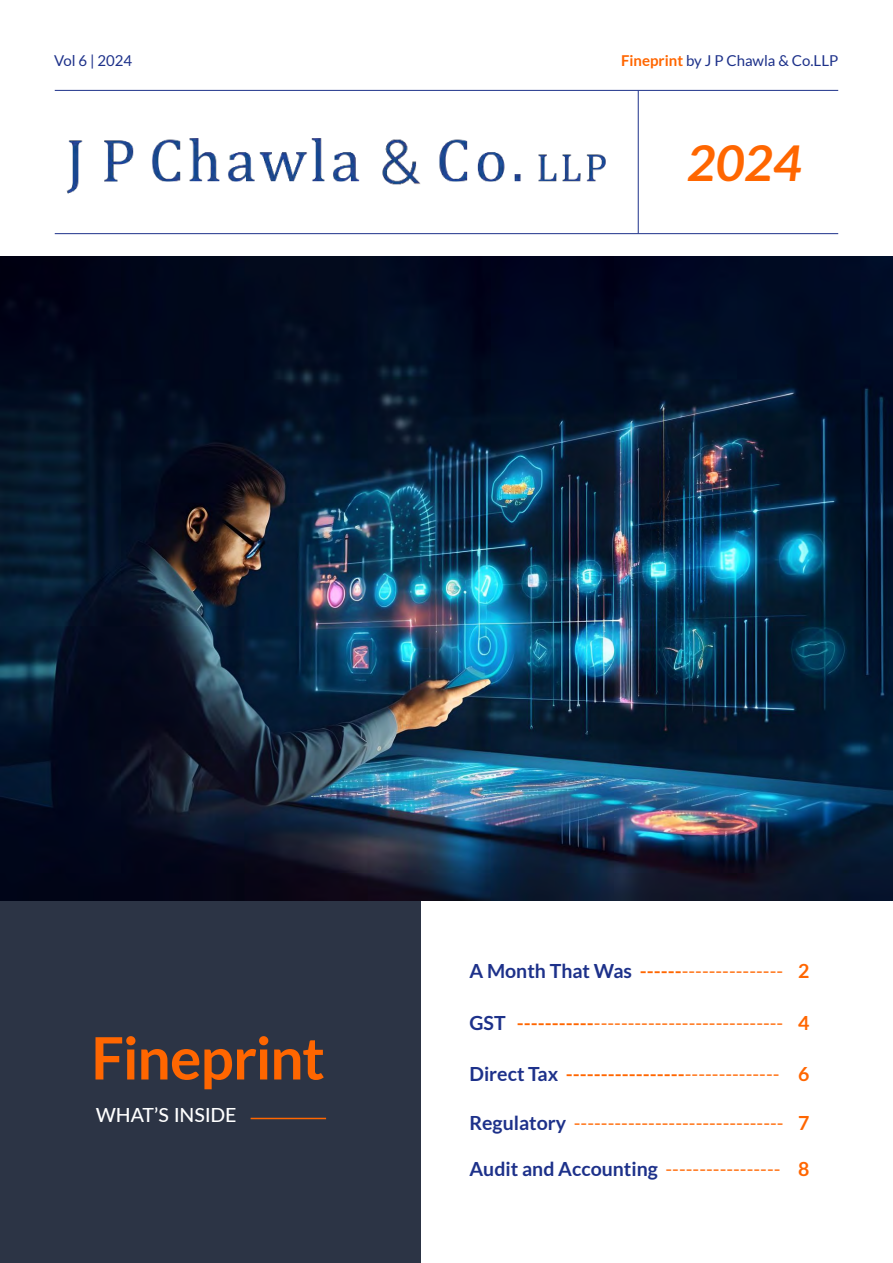
<style>
.page{position:relative;width:893px;height:1263px;background:#fff}
.page>*{position:absolute;margin:0;border:0;box-sizing:border-box;transform-origin:0 0}
.t1{font:700 58.5px "Lato";letter-spacing:-.02em;color:#f60}
.t2{font:italic 700 49.5px "Lato";color:#f60}
.t3{font:19.5px "Lato";color:#f60}
.t4{font:700 19.5px "Lato";color:#f60}
.t5{font:700 19.5px "Lato";color:#1d318a}
.t6{font:500 19.5px "Lato";letter-spacing:-.005em;color:#fff}
.t7{font:15px "Lato";color:#1d318a}
.s1{font-weight:700;color:#f60}
.s2{font-weight:700;color:#1d318a}
.s3{font-weight:700}
.s4{color:#1d318a}
.s5{font-weight:400}
.s6{font-weight:400;color:#f60}
</style>
<div class="page">
<div style="left:0;top:900px;width:421px;height:363px;background:#2c3445"></div>
<hr style="left:55px;top:90px;width:783px;height:1px;background:#1d318a">
<hr style="left:55px;top:233px;width:783px;height:1px;background:#1d318a">
<hr style="left:638px;top:91px;width:1px;height:142px;background:#1d318a">
<img style="left:0;top:257px;width:893px;height:643px">
<hr style="left:251px;top:1118px;width:75px;height:1px;background:#f60">
<img style="left:66px;top:138px;width:540px;height:56px">
<p class="t7" style="left:54px;top:52px;width:80px">Vol 6 | 2024</p>
<p class="t7" style="left:621px;top:52px;width:219px"><span class="s1">Fineprint</span> by J P Chawla &amp; Co.LLP</p>
<h2 class="t2" style="left:687px;top:135px;width:116px">2024</h2>
<h1 class="t1" style="left:91px;top:1025px;width:235px">Fineprint</h1>
<p class="t6" style="left:96px;top:1101px;width:142px">WHAT’S INSIDE</p>
<p class="t3" style="left:469px;top:960px;width:342px"><span class="s2">A Month That Was</span> <span class="s3">------</span>--------------- <span class="s3">2</span></p>
<p class="t3" style="left:469px;top:1012px;width:342px"><span class="s2">GST</span> <span class="s3">-----------</span>---------------------------- <span class="s3">4</span></p>
<p class="t4" style="left:469px;top:1063px;width:342px"><span class="s4">Direct Tax</span> -----------------<span class="s5">--------------</span> 6</p>
<p class="t3" style="left:469px;top:1112px;width:316px"><span class="s2">Regulatory</span> -------------------------------</p>
<p class="t5" style="left:469px;top:1158px;width:313px">Audit and Accounting <span class="s6">-----------------</span></p>
<p class="t4" style="left:798px;top:1111px;width:13px">7</p>
<p class="t4" style="left:798px;top:1158px;width:13px">8</p>
</div>
